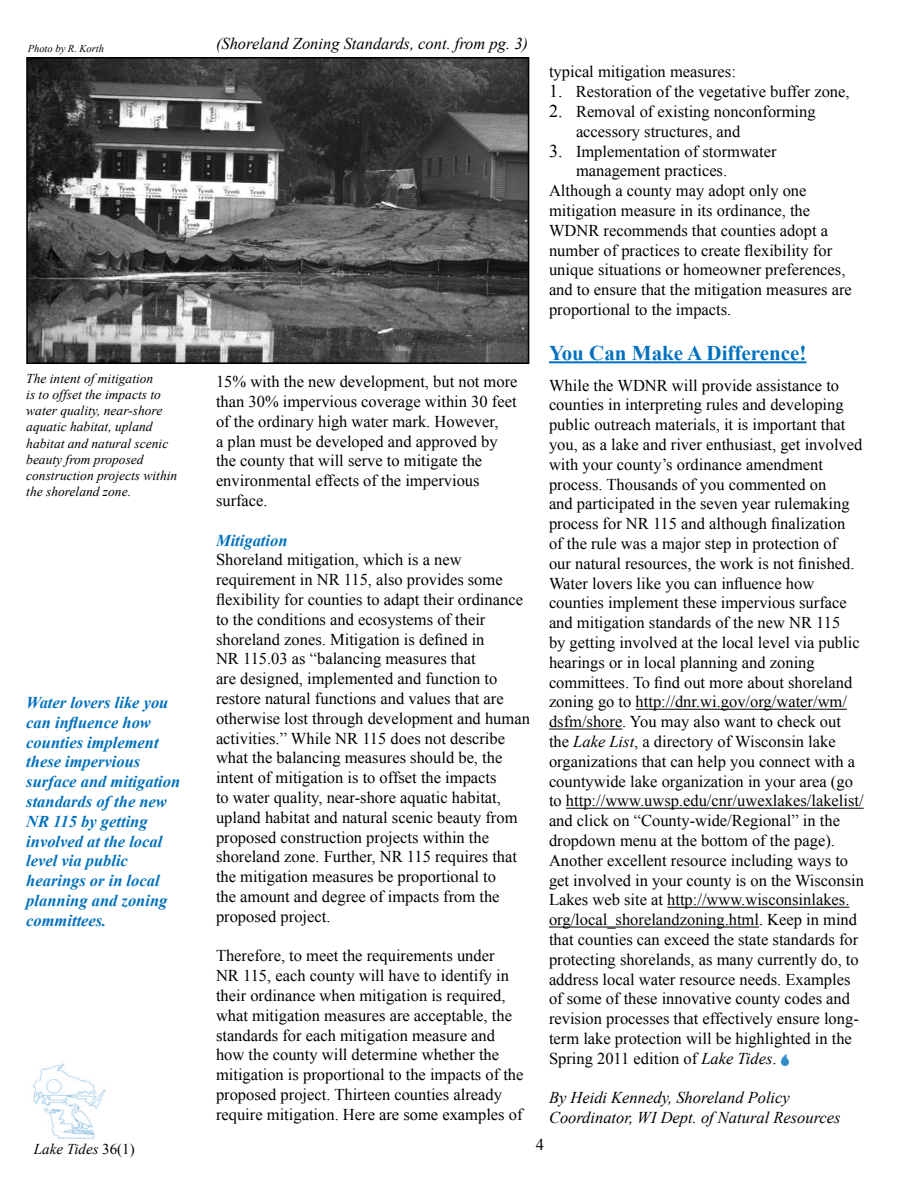
<style>
.page{position:relative;width:918px;height:1188px;background:#fff}
.page>*{position:absolute;margin:0;border:0;box-sizing:border-box;transform-origin:0 0}
.t1{font:700 21px "Times New Roman";color:#0071bc}
.t2{font:16.5px/19.8px "Times New Roman";color:#000}
.t3{font:italic 700 16.5px/19.8px "Times New Roman";color:#0071bc}
.t4{font:italic 16.5px/19.8px "Times New Roman";color:#000}
.t5{font:italic 15px "Times New Roman";color:#000}
.t6{font:italic 13.5px/16.2px "Times New Roman";color:#000}
.t7{font:italic 10.5px "Times New Roman";color:#000}
.s1{font-size:18px}
.s2{font-style:italic}
.s3{font-style:normal}
</style>
<div class="page">
<img style="left:33px;top:1063px;width:73px;height:76px">
<svg style="left:782px;top:1054px;width:6px;height:12px"></svg>
<hr style="left:549px;top:361px;width:257px;height:2px;background:#0071bc">
<hr style="left:636px;top:709px;width:211px;height:1px;background:#000">
<hr style="left:549px;top:729px;width:73px;height:1px;background:#000">
<hr style="left:566px;top:808px;width:298px;height:1px;background:#000">
<hr style="left:667px;top:907px;width:182px;height:1px;background:#000">
<hr style="left:549px;top:927px;width:210px;height:1px;background:#000">
<img style="left:29px;top:60px;width:497px;height:301px">
<div style="left:26px;top:57px;width:503px;height:307px;border:2px solid #000"></div>
<p class="t7" style="left:28px;top:42px;width:78px">Photo by R. Korth</p>
<p class="t4" style="left:216px;top:33px;width:314px">(Shoreland Zoning Standards, cont. from pg. 3)</p>
<p class="t6" style="left:26px;top:370px;width:153px">The intent of mitigation<br>is to offset the impacts to water quality, near-shore aquatic habitat, upland habitat and natural scenic beauty from proposed construction projects within the shoreland zone.</p>
<p class="t3" style="left:26px;top:692px;width:156px">Water lovers like you can influence how counties implement these impervious surface and mitigation standards of the new<br>NR 115 by getting involved at the local level via public hearings or in local planning and zoning committees.</p>
<p class="t2" style="left:216px;top:372px;width:303px">15% with the new development, but not more than 30% impervious coverage within 30 feet of the ordinary high water mark. However,<br>a plan must be developed and approved by the county that will serve to mitigate the environmental effects of the impervious surface.</p>
<p class="t3" style="left:216px;top:530px;width:73px">Mitigation</p>
<p class="t2" style="left:216px;top:550px;width:315px">Shoreland mitigation, which is a new requirement in NR 115, also provides some flexibility for counties to adapt their ordinance to the conditions and ecosystems of their shoreland zones. Mitigation is defined in<br>NR 115.03 as “balancing measures that<br>are designed, implemented and function to restore natural functions and values that are otherwise lost through development and human activities.” While NR 115 does not describe what the balancing measures should be, the intent of mitigation is to offset the impacts<br>to water quality, near-shore aquatic habitat, upland habitat and natural scenic beauty from proposed construction projects within the shoreland zone. Further, NR 115 requires that the mitigation measures be proportional to<br>the amount and degree of impacts from the proposed project.</p>
<p class="t2" style="left:216px;top:946px;width:309px">Therefore, to meet the requirements under<br>NR 115, each county will have to identify in their ordinance when mitigation is required, what mitigation measures are acceptable, the standards for each mitigation measure and how the county will determine whether the mitigation is proportional to the impacts of the proposed project. Thirteen counties already require mitigation. Here are some examples of</p>
<p class="t2" style="left:549px;top:62px;width:188px">typical mitigation measures:</p>
<p class="t2" style="left:549px;top:82px;width:302px"><span class="s1">1.</span> Restoration of the vegetative buffer zone,</p>
<p class="t2" style="left:576px;top:101px;width:241px;text-indent:-27px"><span class="s1">2.</span> Removal of existing nonconforming accessory structures, and</p>
<p class="t2" style="left:549px;top:141px;width:229px"><span class="s1">3.</span> Implementation of stormwater</p>
<p class="t2" style="left:576px;top:161px;width:153px">management practices.</p>
<p class="t2" style="left:549px;top:181px;width:259px">Although a county may adopt only one</p>
<p class="t2" style="left:549px;top:200px;width:263px">mitigation measure in its ordinance, the</p>
<p class="t2" style="left:549px;top:220px;width:281px">WDNR recommends that counties adopt a</p>
<p class="t2" style="left:549px;top:240px;width:285px">number of practices to create flexibility for</p>
<p class="t2" style="left:549px;top:260px;width:298px">unique situations or homeowner preferences,</p>
<p class="t2" style="left:549px;top:280px;width:304px">and to ensure that the mitigation measures are</p>
<p class="t2" style="left:549px;top:299px;width:184px">proportional to the impacts.</p>
<p class="t1" style="left:549px;top:338px;width:259px">You Can Make A Difference!</p>
<p class="t2" style="left:549px;top:375px;width:317px">While the WDNR will provide assistance to counties in interpreting rules and developing public outreach materials, it is important that you, as a lake and river enthusiast, get involved with your county’s ordinance amendment process. Thousands of you commented on<br>and participated in the seven year rulemaking process for NR 115 and although finalization<br>of the rule was a major step in protection of<br>our natural resources, the work is not finished.<br>Water lovers like you can influence how counties implement these impervious surface and mitigation standards of the new NR 115<br>by getting involved at the local level via public hearings or in local planning and zoning committees. To find out more about shoreland zoning go to http://dnr.wi.gov/org/water/wm/ dsfm/shore. You may also want to check out the <span class="s2">Lake List</span>, a directory of Wisconsin lake organizations that can help you connect with a countywide lake organization in your area (go to http://www.uwsp.edu/cnr/uwexlakes/lakelist/ and click on “County-wide/Regional” in the dropdown menu at the bottom of the page).<br>Another excellent resource including ways to get involved in your county is on the Wisconsin Lakes web site at http://www.wisconsinlakes. org/local_shorelandzoning.html. Keep in mind that counties can exceed the state standards for protecting shorelands, as many currently do, to address local water resource needs. Examples of some of these innovative county codes and revision processes that effectively ensure long&shy;term lake protection will be highlighted in the Spring 2011 edition of <span class="s2">Lake Tides</span>.</p>
<p class="t4" style="left:549px;top:1088px;width:293px">By Heidi Kennedy, Shoreland Policy<br>Coordinator, WI Dept. of Natural Resources</p>
<p class="t5" style="left:34px;top:1139px;width:102px">Lake Tides <span class="s3">36(1)</span></p>
<p class="t2" style="left:536px;top:1134px;width:10px">4</p>
</div>
